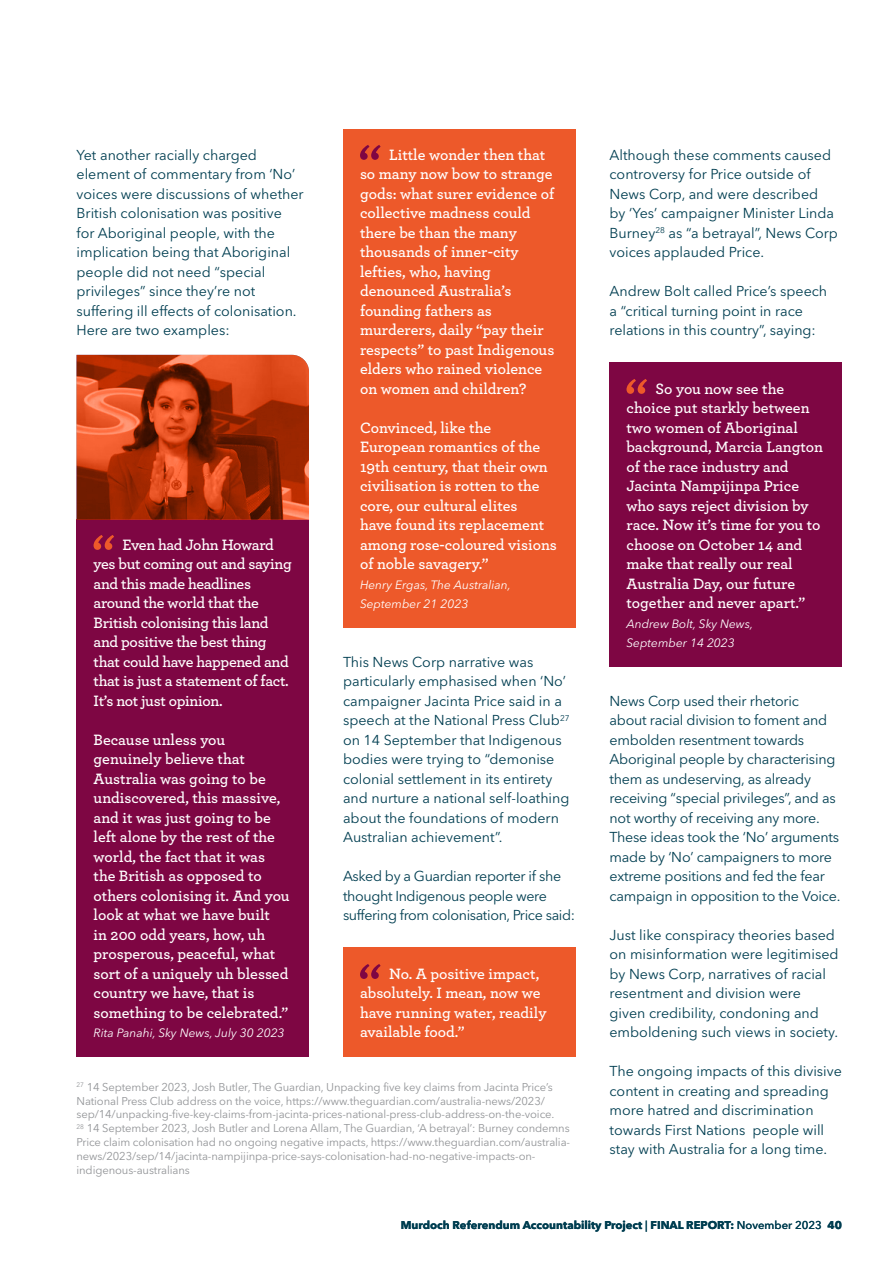
<style>
.page{position:relative;width:893px;height:1263px;background:#fff}
.page>*{position:absolute;margin:0;border:0;box-sizing:border-box;transform-origin:0 0}
.t1{font:600 15.75px/19.5px "Archer";letter-spacing:-.005em;color:#fff}
.t2{font:14.25px/19.5px "Avenir Next LT Pro";color:#003e51}
.t3{font:14.25px/19.5px "Avenir Next LT Pro";letter-spacing:-.025em;color:#003e51}
.t4{font:italic 12px/19.5px "Avenir Next LT Pro";color:#fff}
.t5{font:11.25px/13.8px "Avenir Next LT Pro";letter-spacing:-.01em;color:#939598}
.t6{font:700 11.25px "Avenir Next LT Pro";color:#003e51}
.s1{font-weight:500}
</style>
<div class="page">
<div style="left:77px;top:519px;width:232px;height:206px;background:#7e0643"></div>
<div style="left:77px;top:714px;width:232px;height:343px;background:#7e0643"></div>
<img style="left:77px;top:355px;width:232px;height:165px">
<svg style="left:94px;top:535px;width:20px;height:15px"></svg>
<div style="left:343px;top:129px;width:232px;height:284px;background:#ed592a"></div>
<div style="left:343px;top:402px;width:232px;height:226px;background:#ed592a"></div>
<svg style="left:360px;top:145px;width:21px;height:15px"></svg>
<div style="left:343px;top:948px;width:232px;height:109px;background:#ed592a"></div>
<svg style="left:360px;top:964px;width:21px;height:15px"></svg>
<div style="left:609px;top:363px;width:233px;height:304px;background:#7e0643"></div>
<svg style="left:626px;top:379px;width:21px;height:15px"></svg>
<p class="t2" style="left:77px;top:145px;width:229px">Yet another racially charged element of commentary from ‘No’ voices were discussions of whether<br>British colonisation was positive<br>for Aboriginal people, with the implication being that Aboriginal people did not need “special privileges” since they’re not suffering ill effects of colonisation.<br>Here are two examples:</p>
<p class="t1" style="left:94px;top:534px;width:200px;text-indent:29px">Even had John Howard yes but coming out and saying and this made headlines around the world that the<br>British colonising this land and positive the best thing that could have happened and that is just a statement of fact.<br>It’s not just opinion.</p>
<p class="t1" style="left:94px;top:729px;width:198px">Because unless you genuinely believe that<br>Australia was going to be undiscovered, this massive, and it was just going to be left alone by the rest of the world, the fact that it was the British as opposed to others colonising it. And you look at what we have built<br>in 200 odd years, how, uh prosperous, peaceful, what sort of a uniquely uh blessed country we have, that is something to be celebrated.”</p>
<p class="t4" style="left:94px;top:1023px;width:193px">Rita Panahi, Sky News, July 30 2023</p>
<p class="t1" style="left:360px;top:144px;width:196px;text-indent:29px">Little wonder then that so many now bow to strange gods: what surer evidence of collective madness could there be than the many thousands of inner-city lefties, who, having denounced Australia’s founding fathers as murderers, daily “pay their respects” to past Indigenous elders who rained violence on women and children?</p>
<p class="t1" style="left:360px;top:417px;width:198px">Convinced, like the<br>European romantics of the<br>19th century, that their own civilisation is rotten to the core, our cultural elites<br>have found its replacement among rose-coloured visions of noble savagery.”</p>
<p class="t4" style="left:360px;top:575px;width:152px">Henry Ergas, The Australian,<br>September 21 2023</p>
<p class="t2" style="left:343px;top:652px;width:228px">This News Corp narrative was particularly emphasised when ‘No’ campaigner Jacinta Price said in a speech at the National Press Club<sup>27 </sup>on 14 September that Indigenous bodies were trying to “demonise colonial settlement in its entirety and nurture a national self-loathing about the foundations of modern Australian achievement”.</p>
<p class="t3" style="left:343px;top:867px;width:234px">Asked by a Guardian reporter if she thought Indigenous people were suffering from colonisation, Price said:</p>
<p class="t1" style="left:360px;top:963px;width:188px;text-indent:29px">No. A positive impact, absolutely. I mean, now we have running water, readily available food.”</p>
<p class="t5" style="left:77px;top:1080px;width:495px"><sup>27</sup> 14 September 2023, Josh Butler, The Guardian, Unpacking five key claims from Jacinta Price’s National Press Club address on the voice, https://www.theguardian.com/australia-news/2023/ sep/14/unpacking-five-key-claims-from-jacinta-prices-national-press-club-address-on-the-voice.<br><sup>28</sup> 14 September 2023, Josh Butler and Lorena Allam, The Guardian, ‘A betrayal’: Burney condemns Price claim colonisation had no ongoing negative impacts, https://www.theguardian.com/australia&shy;news/2023/sep/14/jacinta-nampijinpa-price-says-colonisation-had-no-negative-impacts-on&shy;indigenous-australians</p>
<p class="t2" style="left:609px;top:145px;width:230px">Although these comments caused controversy for Price outside of<br>News Corp, and were described<br>by ‘Yes’ campaigner Minister Linda<br>Burney<sup>28</sup> as “a betrayal”, News Corp voices applauded Price.</p>
<p class="t2" style="left:609px;top:282px;width:219px">Andrew Bolt called Price’s speech a “critical turning point in race relations in this country”, saying:</p>
<p class="t1" style="left:626px;top:378px;width:198px;text-indent:29px">So you now see the choice put starkly between two women of Aboriginal background, Marcia Langton of the race industry and<br>Jacinta Nampijinpa Price who says reject division by race. Now it’s time for you to choose on October 14 and make that really our real<br>Australia Day, our future together and never apart.”</p>
<p class="t4" style="left:626px;top:614px;width:128px">Andrew Bolt, Sky News,<br>September 14 2023</p>
<p class="t2" style="left:609px;top:691px;width:232px">News Corp used their rhetoric<br>about racial division to foment and embolden resentment towards Aboriginal people by characterising them as undeserving, as already receiving “special privileges”, and as not worthy of receiving any more.<br>These ideas took the ‘No’ arguments made by ‘No’ campaigners to more extreme positions and fed the fear campaign in opposition to the Voice.</p>
<p class="t2" style="left:609px;top:925px;width:231px">Just like conspiracy theories based on misinformation were legitimised by News Corp, narratives of racial resentment and division were given credibility, condoning and emboldening such views in society.</p>
<p class="t2" style="left:609px;top:1062px;width:234px">The ongoing impacts of this divisive content in creating and spreading more hatred and discrimination towards First Nations people will stay with Australia for a long time.</p>
<p class="t6" style="left:401px;top:1218px;width:443px">Murdoch Referendum Accountability Project <span class="s1">|</span> FINAL REPORT: <span class="s1">November 2023</span> 40</p>
</div>
